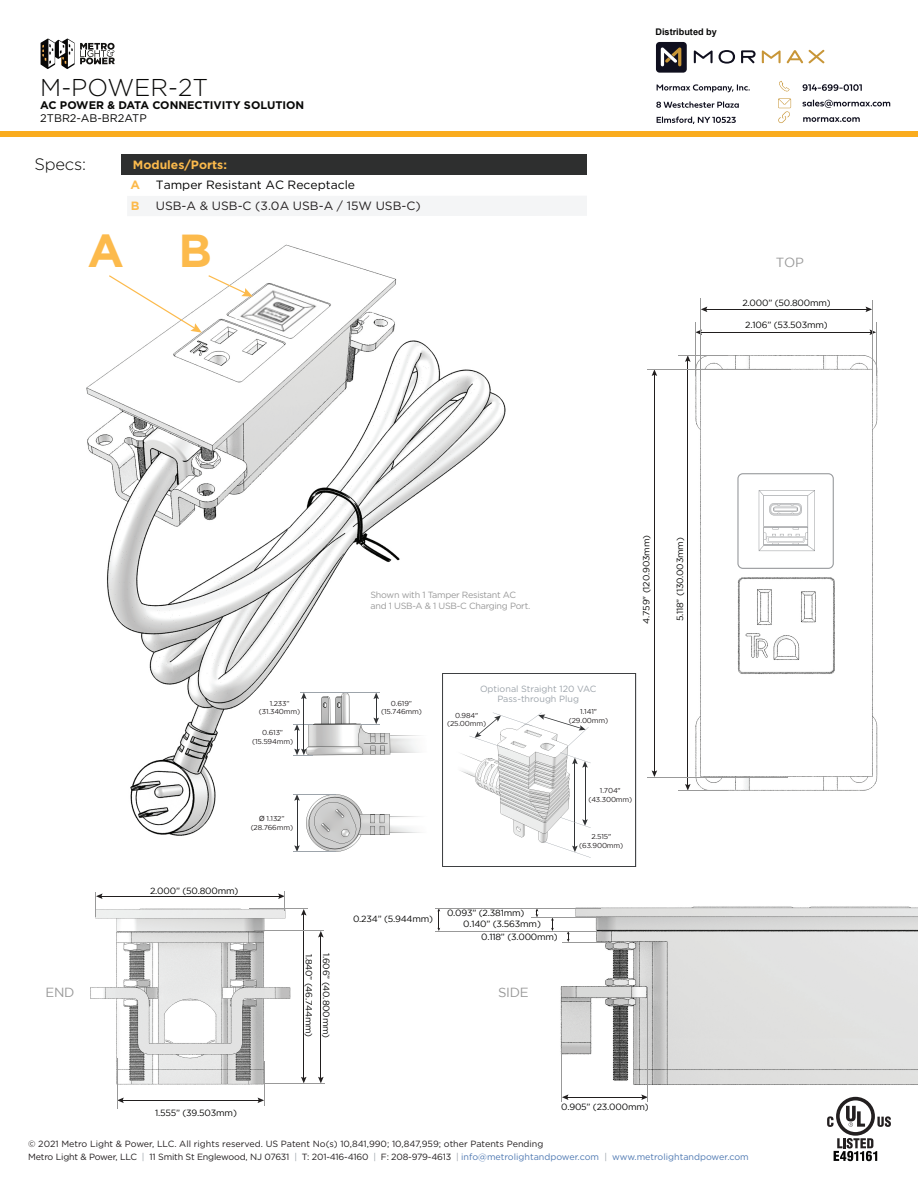
<style>
.page{position:relative;width:918px;height:1188px;background:#fff}
.page>*{position:absolute;margin:0;border:0;box-sizing:border-box;transform-origin:0 0}
.t1{font:700 46.35px "Gotham";color:#fcba4c}
.t2{font:300 24.3px "Gotham";color:#080807}
.t3{font:300 16.5px "Gotham";letter-spacing:-.015em;color:#050504}
.t4{font:13.2px "Gotham";letter-spacing:-.02em;color:#999}
.t5{font:12px "Gotham";color:#231f20}
.t6{font:12px "Gotham";color:#050504}
.t7{font:700 12px/20.2px "Gotham";color:#fcba4c}
.t8{font:700 11.1px "Gotham";color:#080807}
.t9{font:11.1px "Gotham";color:#080807}
.t10{font:700 9.15px "Arial";color:#080807}
.t11{font:9px/12.8px "Gotham";color:#231f20}
.t12{font:9px "Gotham";letter-spacing:-.02em;color:#050504}
.t13{font:9px/10.8px "Gotham";letter-spacing:-.03em;color:#999}
.t14{font:9px/10.8px "Gotham";color:#9da4ab;text-align:center}
.t15{font:7.2px/8.6px "Gotham";letter-spacing:-.02em;color:#231f20;text-align:center}
.s1{font-family:"Arial"}
.s2{color:#9da4ab}
.s3{color:#4f79b2}
</style>
<div class="page">
<img style="left:90px;top:908px;width:204px;height:176px">
<img style="left:86px;top:244px;width:420px;height:592px">
<svg style="left:208px;top:275px;width:45px;height:22px"></svg>
<svg style="left:109px;top:275px;width:93px;height:58px"></svg>
<img style="left:686px;top:43px;width:192px;height:748px">
<hr style="left:700px;top:332px;width:172px;height:1px;background:#211e1e">
<svg style="left:870px;top:329px;width:6px;height:6px"></svg>
<svg style="left:696px;top:329px;width:5px;height:6px"></svg>
<hr style="left:687px;top:360px;width:1px;height:426px;background:#211e1e">
<svg style="left:685px;top:784px;width:6px;height:6px"></svg>
<svg style="left:685px;top:356px;width:6px;height:6px"></svg>
<hr style="left:679px;top:355px;width:49px;height:1px;background:#999">
<hr style="left:679px;top:790px;width:49px;height:1px;background:#999">
<hr style="left:877px;top:322px;width:1px;height:54px;background:#999">
<hr style="left:695px;top:322px;width:1px;height:54px;background:#999">
<hr style="left:654px;top:374px;width:1px;height:399px;background:#211e1e">
<svg style="left:652px;top:770px;width:5px;height:7px"></svg>
<svg style="left:652px;top:370px;width:5px;height:6px"></svg>
<hr style="left:647px;top:369px;width:143px;height:1px;background:#999">
<hr style="left:647px;top:777px;width:141px;height:1px;background:#999">
<img style="left:560px;top:906px;width:358px;height:179px">
<hr style="left:122px;top:1100px;width:138px;height:1px;background:#211e1e">
<svg style="left:258px;top:1098px;width:6px;height:5px"></svg>
<svg style="left:118px;top:1098px;width:6px;height:5px"></svg>
<hr style="left:100px;top:896px;width:180px;height:1px;background:#211e1e">
<hr style="left:320px;top:935px;width:1px;height:144px;background:#211e1e">
<svg style="left:318px;top:1077px;width:6px;height:6px"></svg>
<svg style="left:318px;top:932px;width:6px;height:5px"></svg>
<hr style="left:303px;top:913px;width:1px;height:166px;background:#211e1e">
<svg style="left:301px;top:1077px;width:6px;height:6px"></svg>
<svg style="left:301px;top:910px;width:6px;height:6px"></svg>
<hr style="left:249px;top:909px;width:59px;height:1px;background:#999">
<hr style="left:255px;top:931px;width:69px;height:1px;background:#999">
<hr style="left:264px;top:1083px;width:60px;height:1px;background:#999">
<svg style="left:278px;top:892px;width:8px;height:19px"></svg>
<hr style="left:264px;top:1061px;width:1px;height:45px;background:#999">
<svg style="left:96px;top:893px;width:7px;height:23px"></svg>
<hr style="left:117px;top:1058px;width:1px;height:51px;background:#999">
<hr style="left:566px;top:1097px;width:77px;height:1px;background:#211e1e">
<svg style="left:641px;top:1094px;width:7px;height:6px"></svg>
<svg style="left:563px;top:1094px;width:5px;height:6px"></svg>
<hr style="left:562px;top:1048px;width:1px;height:54px;background:#999">
<hr style="left:648px;top:987px;width:1px;height:115px;background:#999">
<hr style="left:705px;top:309px;width:163px;height:1px;background:#211e1e">
<svg style="left:866px;top:307px;width:6px;height:5px"></svg>
<svg style="left:702px;top:307px;width:5px;height:5px"></svg>
<hr style="left:872px;top:300px;width:1px;height:83px;background:#999">
<hr style="left:701px;top:299px;width:1px;height:82px;background:#999">
<svg style="left:567px;top:932px;width:3px;height:10px"></svg>
<hr style="left:563px;top:942px;width:46px;height:1px;background:#999">
<hr style="left:435px;top:931px;width:166px;height:1px;background:#999">
<svg style="left:536px;top:909px;width:2px;height:8px"></svg>
<svg style="left:551px;top:918px;width:3px;height:13px"></svg>
<svg style="left:437px;top:909px;width:3px;height:22px"></svg>
<hr style="left:435px;top:908px;width:166px;height:1px;background:#999">
<hr style="left:531px;top:917px;width:70px;height:1px;background:#999">
<div style="left:122px;top:155px;width:465px;height:20px;background:#2e2f2f"></div>
<img style="left:234px;top:288px;width:87px;height:46px">
<div style="left:127px;top:196px;width:460px;height:20px;background:#f4f5f6"></div>
<img style="left:295px;top:675px;width:147px;height:177px">
<hr style="left:297px;top:799px;width:1px;height:48px;background:#323436">
<svg style="left:294px;top:845px;width:6px;height:7px"></svg>
<svg style="left:294px;top:795px;width:6px;height:6px"></svg>
<hr style="left:293px;top:794px;width:43px;height:1px;background:#9da4ab">
<hr style="left:293px;top:852px;width:43px;height:1px;background:#9da4ab">
<hr style="left:300px;top:692px;width:46px;height:1px;background:#9da4ab">
<svg style="left:361px;top:693px;width:19px;height:32px"></svg>
<hr style="left:346px;top:692px;width:34px;height:1px;background:#9da4ab">
<hr style="left:303px;top:697px;width:1px;height:54px;background:#323436">
<svg style="left:293px;top:724px;width:20px;height:32px"></svg>
<svg style="left:301px;top:693px;width:6px;height:6px"></svg>
<svg style="left:442px;top:673px;width:194px;height:194px"></svg>
<div style="left:728px;top:468px;width:123px;height:105px;background:#fff"></div>
<svg style="left:737px;top:473px;width:97px;height:96px"></svg>
<svg style="left:827px;top:1097px;width:64px;height:64px"></svg>
<svg style="left:41px;top:39px;width:74px;height:30px"></svg>
<div style="left:0;top:131px;width:918px;height:6px;background:#faac1e"></div>
<svg style="left:803px;top:117px;width:57px;height:5px"></svg>
<svg style="left:803px;top:100px;width:87px;height:8px"></svg>
<svg style="left:778px;top:98px;width:13px;height:25px"></svg>
<svg style="left:779px;top:81px;width:11px;height:11px"></svg>
<svg style="left:803px;top:84px;width:59px;height:7px"></svg>
<svg style="left:656px;top:84px;width:94px;height:40px"></svg>
<svg style="left:719px;top:50px;width:16px;height:14px"></svg>
<svg style="left:762px;top:50px;width:19px;height:13px"></svg>
<svg style="left:694px;top:50px;width:19px;height:13px"></svg>
<svg style="left:809px;top:50px;width:15px;height:13px"></svg>
<svg style="left:741px;top:50px;width:15px;height:13px"></svg>
<svg style="left:787px;top:50px;width:16px;height:13px"></svg>
<div style="left:656px;top:42px;width:31px;height:31px;background:#0f0f1e;border-radius:4px"></div>
<svg style="left:661px;top:47px;width:20px;height:19px"></svg>
<h2 class="t2" style="left:40px;top:72px;width:169px">M-POWER-2T</h2>
<p class="t8" style="left:40px;top:98px;width:266px">AC POWER &amp; DATA CONNECTIVITY SOLUTION</p>
<p class="t9" style="left:40px;top:111px;width:108px">2TBR2-AB-BR2ATP</p>
<h3 class="t3" style="left:35px;top:153px;width:53px">Specs:</h3>
<h3 class="t7" style="left:133px;top:155px;width:96px">Modules/Ports:</h3>
<h3 class="t7" style="left:130px;top:175px;width:11px">A<br>B</h3>
<h1 class="t1" style="left:87px;top:220px;width:38px">A</h1>
<h3 class="t6" style="left:156px;top:178px;width:201px">Tamper Resistant AC Receptacle</h3>
<h3 class="t5" style="left:156px;top:198px;width:266px">USB-A &amp; USB-C (3.0A USB-A / 15W USB-C)</h3>
<h1 class="t1" style="left:178px;top:220px;width:35px">B</h1>
<p class="t10" style="left:655px;top:26px;width:63px">Distributed by</p>
<h3 class="t4" style="left:776px;top:256px;width:30px">TOP</h3>
<p class="t12" style="left:742px;top:297px;width:90px">2.000” (50.800mm)</p>
<p class="t12" style="left:745px;top:320px;width:84px">2.106” (53.503mm)</p>
<p class="t13" style="left:370px;top:589px;width:161px">Shown with 1 Tamper Resistant AC and 1 USB-A &amp; 1 USB-C Charging Port.</p>
<p class="t12" style="left:641px;top:624px;width:90px;rotate:-90deg">4.759" (120.903mm)</p>
<p class="t12" style="left:675px;top:621px;width:86px;rotate:-90deg">5.118” (130.003mm)</p>
<p class="t15" style="left:259px;top:699px;width:43px">1.233” (31.340mm)</p>
<p class="t15" style="left:381px;top:699px;width:42px">0.619” (15.746mm)</p>
<p class="t15" style="left:252px;top:728px;width:42px">0.613” (15.594mm)</p>
<p class="t14" style="left:480px;top:683px;width:118px">Optional Straight 120 VAC<br>Pass-through Plug</p>
<p class="t15" style="left:569px;top:707px;width:41px">1.141" (29.00mm)</p>
<p class="t15" style="left:447px;top:711px;width:41px">0.984" (25.00mm)</p>
<p class="t15" style="left:251px;top:814px;width:44px"><span class="s1">Ø</span> 1.132” (28.766mm)</p>
<p class="t12" style="left:150px;top:886px;width:90px">2.000” (50.800mm)</p>
<p class="t15" style="left:588px;top:787px;width:45px">1.704" (43.300mm)</p>
<p class="t15" style="left:579px;top:833px;width:46px">2.515" (63.900mm)</p>
<p class="t12" style="left:353px;top:914px;width:82px">0.234” (5.944mm)</p>
<p class="t12" style="left:447px;top:908px;width:79px">0.093” (2.381mm)</p>
<p class="t12" style="left:463px;top:919px;width:79px">0.140” (3.563mm)</p>
<p class="t12" style="left:481px;top:932px;width:78px">0.118” (3.000mm)</p>
<p class="t12" style="left:314px;top:954px;width:85px;rotate:90deg">1.840” (46.744mm)</p>
<p class="t12" style="left:331px;top:953px;width:87px;rotate:90deg">1.606” (40.800mm)</p>
<h3 class="t4" style="left:45px;top:985px;width:31px">END</h3>
<h3 class="t4" style="left:498px;top:985px;width:32px">SIDE</h3>
<p class="t12" style="left:155px;top:1108px;width:83px">1.555” (39.503mm)</p>
<p class="t12" style="left:561px;top:1101px;width:89px">0.905” (23.000mm)</p>
<p class="t11" style="left:28px;top:1137px;width:722px">© 2021 Metro Light &amp; Power, LLC. All rights reserved. US Patent No(s) 10,841,990; 10,847,959; other Patents Pending<br>Metro Light &amp; Power, LLC <span class="s2">|</span> 11 Smith St Englewood, NJ 07631 <span class="s2">|</span> T: 201-416-4160 <span class="s2">|</span> F: 208-979-4613 <span class="s2">|</span> <span class="s3">info@metrolightandpower.com</span> <span class="s2">|</span> <span class="s3">www.metrolightandpower.com</span></p>
</div>
